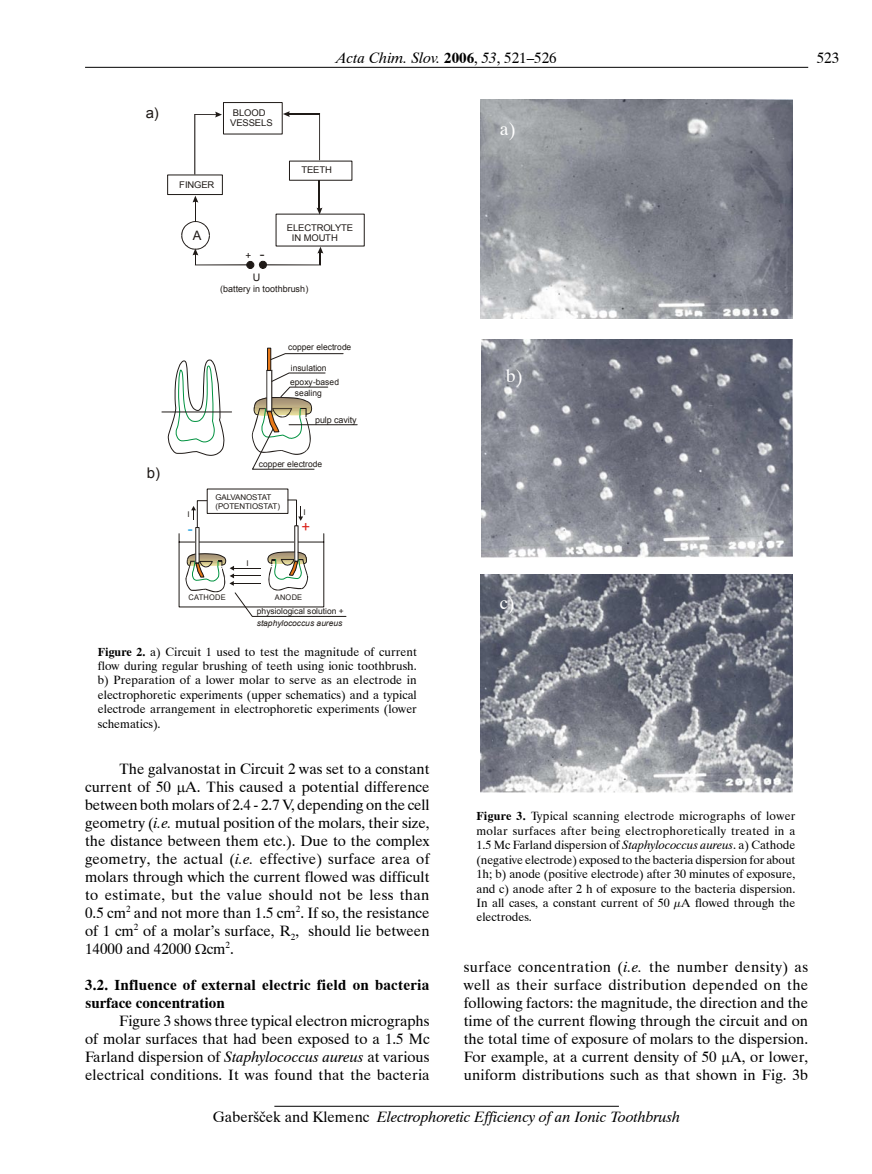
<style>
.page{position:relative;width:872px;height:1174px;background:#fff}
.page>*{position:absolute;margin:0;border:0;box-sizing:border-box;transform-origin:0 0}
.a_tekst{font:18px "Dutch 801 BT";color:#fff}
.t1{font:15.15px "Arial";color:#0093dd}
.t2{font:15.15px "Arial";color:#da251d}
.a_tekst-2{font:15px/18px "Dutch 801 BT";letter-spacing:.01em;color:#000;text-align:justify}
.t3{font:italic 15px "Dutch 801 BT";color:#000}
.a_tekst-3{font:700 15px/18px "Dutch 801 BT";letter-spacing:.015em;color:#000}
.t4{font:14.7px "Arial";color:#1f1a17}
.t5{font:13.05px "Arial";color:#1f1a17}
._0_podpis_k_sliki{font:12px/14.4px "Dutch 801 BT";color:#000;text-align:justify}
.t6{font:10.35px "Arial";color:#1f1a17}
.t7{font:10.05px "Arial";color:#1f1a17}
.t8{font:9.3px/10.4px "Arial";letter-spacing:-.015em;color:#1f1a17}
.t9{font:9px "Arial";letter-spacing:.01em;color:#1f1a17}
.t10{font:8.85px "Arial";letter-spacing:-.015em;color:#1f1a17}
.t11{font:8.55px/13.4px "Arial";letter-spacing:.005em;color:#1f1a17}
.t12{font:8.4px/11.9px "Arial";letter-spacing:-.01em;color:#1f1a17}
.t13{font:7.95px/8.9px "Arial";letter-spacing:-.005em;color:#1f1a17}
.t14{font:7.65px "Arial";letter-spacing:.03em;color:#1f1a17}
.s1{font-weight:700;font-style:normal}
.s2{font-style:normal}
.s3{font-size:14.25px}
.s4{font-style:italic}
.s5{font-weight:700}
</style>
<div class="page">
<hr style="left:274px;top:1105px;width:345px;height:1px;background:#000">
<hr style="left:85px;top:67px;width:723px;height:1px;background:#000">
<div style="left:267px;top:348px;width:4px;height:23px;border:1px solid #1f1a17"></div>
<hr style="left:162px;top:412px;width:70px;height:1px;background:#1f1a17">
<div style="left:167px;top:175px;width:56px;height:20px;border:1px solid #1f1a17"></div>
<svg style="left:181px;top:102px;width:184px;height:167px"></svg>
<svg style="left:168px;top:353px;width:190px;height:264px"></svg>
<img style="left:480px;top:100px;width:312px;height:218px">
<img style="left:481px;top:339px;width:311px;height:218px">
<img style="left:480px;top:574px;width:312px;height:218px">
<p class="t4" style="left:146px;top:103px;width:15px">a)</p>
<p class="t4" style="left:147px;top:463px;width:15px">b)</p>
<p class="t3" style="left:336px;top:48px;width:222px">Acta Chim. Slov. <span class="s1">2006</span><span class="s2">,</span> 53<span class="s2">, 521–526</span></p>
<p class="a_tekst-2" style="left:816px;top:48px;width:24px">523</p>
<p class="t8" style="left:230px;top:108px;width:44px">BLOOD<br>VESSELS</p>
<p class="t8" style="left:179px;top:180px;width:37px">FINGER</p>
<p class="t5" style="left:193px;top:227px;width:10px">A</p>
<p class="t7" style="left:245px;top:249px;width:21px">+ <span class="s3">-</span></p>
<p class="t8" style="left:301px;top:165px;width:32px">TEETH</p>
<p class="t8" style="left:292px;top:222px;width:63px;text-indent:-5px">ELECTROLYTE<br>IN MOUTH</p>
<p class="a_tekst" style="left:500px;top:118px;width:17px">a)</p>
<p class="t6" style="left:253px;top:270px;width:9px">U</p>
<p class="t9" style="left:220px;top:283px;width:90px">(battery in toothbrush)</p>
<p class="t11" style="left:288px;top:341px;width:65px">copper electrode</p>
<p class="t11" style="left:290px;top:362px;width:50px">insulation epoxy-based</p>
<p class="t11" style="left:295px;top:386px;width:28px">sealing</p>
<p class="t10" style="left:315px;top:414px;width:43px">pulp cavity</p>
<p class="t11" style="left:259px;top:457px;width:65px">copper electrode</p>
<p class="t13" style="left:215px;top:493px;width:66px">GALVANOSTAT (POTENTIOSTAT)</p>
<p class="t13" style="left:187px;top:510px;width:4px">I</p>
<p class="t13" style="left:303px;top:508px;width:4px">I</p>
<p class="t1" style="left:188px;top:519px;width:6px">-</p>
<p class="t2" style="left:301px;top:517px;width:10px">+</p>
<p class="t13" style="left:246px;top:559px;width:4px">I</p>
<p class="t14" style="left:188px;top:592px;width:39px">CATHODE</p>
<p class="t14" style="left:275px;top:592px;width:29px">ANODE</p>
<p class="t12" style="left:257px;top:605px;width:88px">physiological solution + <span class="s4">staphylococcus aureus</span></p>
<p class="a_tekst" style="left:506px;top:364px;width:18px">b)</p>
<p class="a_tekst" style="left:500px;top:592px;width:16px">c)</p>
<p class="_0_podpis_k_sliki" style="left:98px;top:644px;width:321px"><span class="s5">Figure 2.</span> a) Circuit 1 used to test the magnitude of current flow during regular brushing of teeth using ionic toothbrush. b) Preparation of a lower molar to serve as an electrode in electrophoretic experiments (upper schematics) and a typical electrode arrangement in electrophoretic experiments (lower schematics).</p>
<p class="a_tekst-2" style="left:85px;top:760px;width:346px;text-indent:34px">The galvanostat in Circuit 2 was set to a constant current of 50 A. This caused a potential difference between both molars of 2.4 - 2.7 V, depending on the cell geometry (<span class="s4">i.e.</span> mutual position of the molars, their size, the distance between them etc.). Due to the complex geometry, the actual (<span class="s4">i.e.</span> effective) surface area of molars through which the current flowed was difficult to estimate, but the value should not be less than 0.5 cm<sup>2</sup> and not more than 1.5 cm<sup>2</sup>. If so, the resistance of 1 cm<sup>2</sup> of a molar’s surface, R<sub>2</sub>, should lie between 14000 and 42000 cm<sup>2</sup>.</p>
<p class="a_tekst-3" style="left:85px;top:976px;width:346px">3.2. Influence of external electric field on bacteria surface concentration</p>
<p class="a_tekst-2" style="left:85px;top:1012px;width:346px;text-indent:34px">Figure 3 shows three typical electron micrographs of molar surfaces that had been exposed to a 1.5 Mc Farland dispersion of <span class="s4">Staphylococcus aureus</span> at various electrical conditions. It was found that the bacteria</p>
<p class="_0_podpis_k_sliki" style="left:476px;top:809px;width:320px"><span class="s5">Figure 3.</span> Typical scanning electrode micrographs of lower molar surfaces after being electrophoretically treated in a 1.5 Mc Farland dispersion of <span class="s4">Staphylococcus aureus</span>. a) Cathode (negative electrode) exposed to the bacteria dispersion for about 1h; b) anode (positive electrode) after 30 minutes of exposure, and c) anode after 2 h of exposure to the bacteria dispersion.<br>In all cases, a constant current of 50 µA flowed through the electrodes.</p>
<p class="a_tekst-2" style="left:464px;top:958px;width:346px">surface concentration (<span class="s4">i.e.</span> the number density) as well as their surface distribution depended on the following factors: the magnitude, the direction and the time of the current flowing through the circuit and on the total time of exposure of molars to the dispersion.<br>For example, at a current density of 50 A, or lower, uniform distributions such as that shown in Fig. 3b</p>
<p class="t3" style="left:213px;top:1107px;width:469px"><span class="s2">Gaberšček and Klemenc</span> Electrophoretic Efficiency of an Ionic Toothbrush</p>
</div>
